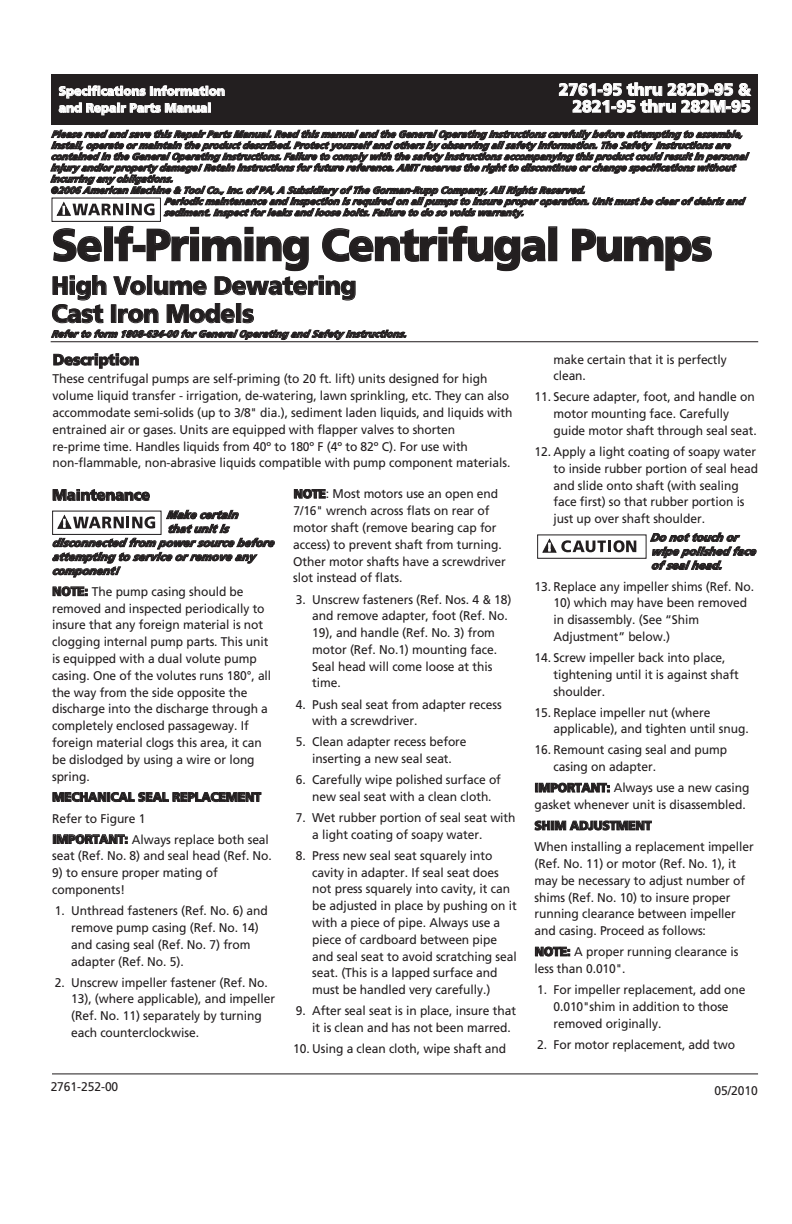
<style>
.page{position:relative;width:792px;height:1224px;background:#fff}
.page>*{position:absolute;margin:0;border:0;box-sizing:border-box;transform-origin:0 0}
.t1{font:900 44.8px "Frutiger";letter-spacing:-.03em;color:#231f20;scale:.96 1}
.t2{font:900 25.2px/28px "Frutiger";letter-spacing:-.02em;color:#231f20;scale:.96 1}
.t3{font:900 16.8px "Frutiger";letter-spacing:-.01em;color:#fff;scale:.96 1}
.t4{font:900 15.4px "Frutiger";letter-spacing:-.01em;color:#231f20;scale:.96 1}
.t5{font:12.6px/16.8px "Frutiger";letter-spacing:-.005em;color:#231f20;scale:.96 1}
.t6{font:900 12.6px "Frutiger";color:#fff;scale:.96 1}
.t7{font:900 12.6px "Frutiger";letter-spacing:-.005em;color:#231f20;scale:.96 1}
.t8{font:italic 900 11.2px/14px "Frutiger";color:#231f20;scale:.96 1}
.t9{font:italic 900 9.8px "Frutiger";letter-spacing:-.015em;color:#231f20;scale:.96 1}
.s1{font-weight:900}
</style>
<div class="page">
<hr style="left:51px;top:341px;width:707px;height:1px;background:#231f20">
<div style="left:51px;top:74px;width:707px;height:51px;background:#231f20"></div>
<hr style="left:52px;top:1074px;width:706px;height:1px;background:#231f20">
<svg style="left:543px;top:539px;width:93px;height:13px"></svg>
<div style="left:52px;top:511px;width:109px;height:24px;border:1px solid #231f20"></div>
<svg style="left:58px;top:516px;width:97px;height:12px"></svg>
<div style="left:52px;top:198px;width:109px;height:24px;border:1px solid #231f20"></div>
<svg style="left:57px;top:203px;width:98px;height:12px"></svg>
<p class="t6" style="left:59px;top:86px;width:175px">Specifications Information</p>
<h3 class="t3" style="left:559px;top:83px;width:201px">2761-95 thru 282D-95 &amp;</h3>
<p class="t6" style="left:59px;top:103px;width:161px">and Repair Parts Manual</p>
<h3 class="t3" style="left:572px;top:100px;width:187px">2821-95 thru 282M-95</h3>
<h3 class="t3" style="left:528px;top:91px;width:233px">XXXXX, XXXXX and XXXXX</h3>
<p class="t9" style="left:51px;top:130px;width:721px">Please read and save this Repair Parts Manual. Read this manual and the General Op erating Instructions carefully before attemp ting to assemble,</p>
<p class="t9" style="left:51px;top:141px;width:711px">install, op erate or maintain the product described. Protect yourself and others by observing all safety information. The Safety Instructions are</p>
<p class="t9" style="left:51px;top:153px;width:727px">contained in the General Op erating Instructions. Failure to comp ly with the safety instructions accompanying this product could result in p ersonal</p>
<p class="t9" style="left:51px;top:164px;width:714px">injury and/or prop erty damage! Retain instructions for future reference. AMT reserves the right to discontinue or change sp ecifications without</p>
<p class="t9" style="left:50px;top:175px;width:131px">incurring any obligations.</p>
<p class="t9" style="left:50px;top:186px;width:560px">©2006 American Machine &amp; Tool Co., Inc. of PA, A Subsidiary of The Gorman-Rupp Comp any, A ll Rights Reserved.</p>
<p class="t9" style="left:164px;top:197px;width:605px">Periodic maintenance and insp ection is required on all p umps to insure prop er op eration. Unit must be clear of debris and</p>
<p class="t9" style="left:164px;top:209px;width:378px">sediment. Insp ect for leaks and loose bolts. Failure to do so voids warranty.</p>
<h1 class="t1" style="left:52px;top:227px;width:690px">Self-Priming Centrifugal Pumps</h1>
<h2 class="t2" style="left:51px;top:274px;width:319px">High Volume Dewatering<br>Cast Iron Models</h2>
<p class="t9" style="left:51px;top:330px;width:373px">Refer to form 1808-634-00 for General Op erating and Safety Instructions.</p>
<p class="t4" style="left:53px;top:353px;width:91px">Description</p>
<p class="t5" style="left:53px;top:372px;width:480px">These centrifugal pumps are self-priming (to 20 ft. lift) units designed for high volume liquid transfer - irrigation, de-watering, lawn sprinkling, etc. They can also accommodate semi-solids (up to 3/8" dia.), sediment laden liquids, and liquids with entrained air or gases. Units are equipped with flapper valves to shorten<br>re-prime time. Handles liquids from 40º to 180º F (4º to 82º C). For use with non-flammable, non-abrasive liquids compatible with pump component materials.</p>
<p class="t4" style="left:52px;top:489px;width:103px">Maintenance</p>
<p class="t8" style="left:167px;top:509px;width:78px">Make certain</p>
<p class="t8" style="left:167px;top:523px;width:67px">that unit is</p>
<p class="t8" style="left:52px;top:537px;width:235px">disconnected from p ower source before</p>
<p class="t8" style="left:52px;top:551px;width:213px">attemp ting to service or remove any</p>
<p class="t8" style="left:52px;top:565px;width:74px">component!</p>
<p class="t5" style="left:52px;top:584px;width:230px"><span class="s1">NOTE:</span> The pump casing should be removed and inspected periodically to insure that any foreign material is not clogging internal pump parts. This unit is equipped with a dual volute pump casing. One of the volutes runs 180°, all the way from the side opposite the discharge into the discharge through a completely enclosed passageway. If foreign material clogs this area, it can be dislodged by using a wire or long spring.</p>
<p class="t7" style="left:52px;top:792px;width:219px">MECHANICAL SEAL REPLACEMENT</p>
<p class="t5" style="left:52px;top:809px;width:227px;line-height:21px">Refer to Figure 1<br><span class="s1">IMPORTANT:</span> Always replace both seal</p>
<p class="t5" style="left:52px;top:849px;width:230px">seat (Ref. No. 8) and seal head (Ref. No.</p>
<p class="t5" style="left:52px;top:865px;width:174px">9) to ensure proper mating of components!</p>
<p class="t5" style="left:71px;top:903px;width:206px;text-indent:-16px">1. Unthread fasteners (Ref. No. 6) and remove pump casing (Ref. No. 14) and casing seal (Ref. No. 7) from adapter (Ref. No. 5).</p>
<p class="t5" style="left:71px;top:975px;width:214px;text-indent:-16px">2. Unscrew impeller fastener (Ref. No.<br>13), (where applicable), and impeller (Ref. No. 11) separately by turning each counterclockwise.</p>
<p class="t5" style="left:51px;top:1080px;width:72px">2761-252-00</p>
<p class="t5" style="left:293px;top:487px;width:223px"><span class="s1">NOTE</span>: Most motors use an open end 7/16" wrench across flats on rear of motor shaft (remove bearing cap for access) to prevent shaft from turning.<br>Other motor shafts have a screwdriver slot instead of flats.</p>
<p class="t5" style="left:312px;top:592px;width:209px;text-indent:-16px">3. Unscrew fasteners (Ref. Nos. 4 &amp; 18) and remove adapter, foot (Ref. No.<br>19), and handle (Ref. No. 3) from motor (Ref. No.1) mounting face.<br>Seal head will come loose at this time.</p>
<p class="t5" style="left:312px;top:697px;width:199px;text-indent:-16px">4. Push seal seat from adapter recess with a screwdriver.</p>
<p class="t5" style="left:296px;top:735px;width:179px;text-align:center">5. Clean adapter recess before inserting a new seal seat.</p>
<p class="t5" style="left:296px;top:772px;width:215px;text-align:center">6. Carefully wipe polished surface of new seal seat with a clean cloth.</p>
<p class="t5" style="left:312px;top:810px;width:213px;text-indent:-16px">7. Wet rubber portion of seal seat with a light coating of soapy water.</p>
<p class="t5" style="left:312px;top:848px;width:215px;text-indent:-16px">8. Press new seal seat squarely into cavity in adapter. If seal seat does not press squarely into cavity, it can be adjusted in place by pushing on it with a piece of pipe. Always use a piece of cardboard between pipe and seal seat to avoid scratching seal seat. (This is a lapped surface and must be handled very carefully.)</p>
<p class="t5" style="left:312px;top:1003px;width:214px;text-indent:-16px">9. After seal seat is in place, insure that it is clean and has not been marred.</p>
<p class="t5" style="left:293px;top:1041px;width:223px">10. Using a clean cloth, wipe shaft and</p>
<p class="t5" style="left:553px;top:352px;width:182px">make certain that it is perfectly clean.</p>
<p class="t5" style="left:553px;top:390px;width:213px;text-indent:-19px">11. Secure adapter, foot, and handle on motor mounting face. Carefully guide motor shaft through seal seat.</p>
<p class="t5" style="left:553px;top:444px;width:215px;text-indent:-19px">12. Apply a light coating of soapy water to inside rubber portion of seal head and slide onto shaft (with sealing face first) so that rubber portion is just up over shaft shoulder.</p>
<p class="t8" style="left:650px;top:531px;width:113px">Do not touch or wipe polished face of seal head.</p>
<p class="t5" style="left:534px;top:579px;width:230px">13. Replace any impeller shims (Ref. No.</p>
<p class="t5" style="left:553px;top:596px;width:203px">10) which may have been removed in disassembly. (See “Shim<br>Adjustment” below.)</p>
<p class="t5" style="left:553px;top:650px;width:194px;text-indent:-19px">14. Screw impeller back into place, tightening until it is against shaft shoulder.</p>
<p class="t5" style="left:553px;top:705px;width:205px;text-indent:-19px">15. Replace impeller nut (where applicable), and tighten until snug.</p>
<p class="t5" style="left:553px;top:743px;width:182px;text-indent:-19px">16. Remount casing seal and pump casing on adapter.</p>
<p class="t5" style="left:534px;top:780px;width:226px"><span class="s1">IMPORTANT:</span> Always use a new casing gasket whenever unit is disassembled.</p>
<p class="t7" style="left:535px;top:820px;width:123px">SHIM ADJUSTMENT</p>
<p class="t5" style="left:534px;top:839px;width:230px">When installing a replacement impeller (Ref. No. 11) or motor (Ref. No. 1), it may be necessary to adjust number of shims (Ref. No. 10) to insure proper running clearance between impeller and casing. Proceed as follows:</p>
<p class="t5" style="left:534px;top:944px;width:214px"><span class="s1">NOTE:</span> A proper running clearance is less than 0.010".</p>
<p class="t5" style="left:553px;top:982px;width:202px;text-indent:-16px">1. For impeller replacement, add one<br>0.010"shim in addition to those removed originally.</p>
<p class="t5" style="left:537px;top:1037px;width:208px">2. For motor replacement, add two</p>
<p class="t5" style="left:715px;top:1083px;width:46px">05/2010</p>
</div>
